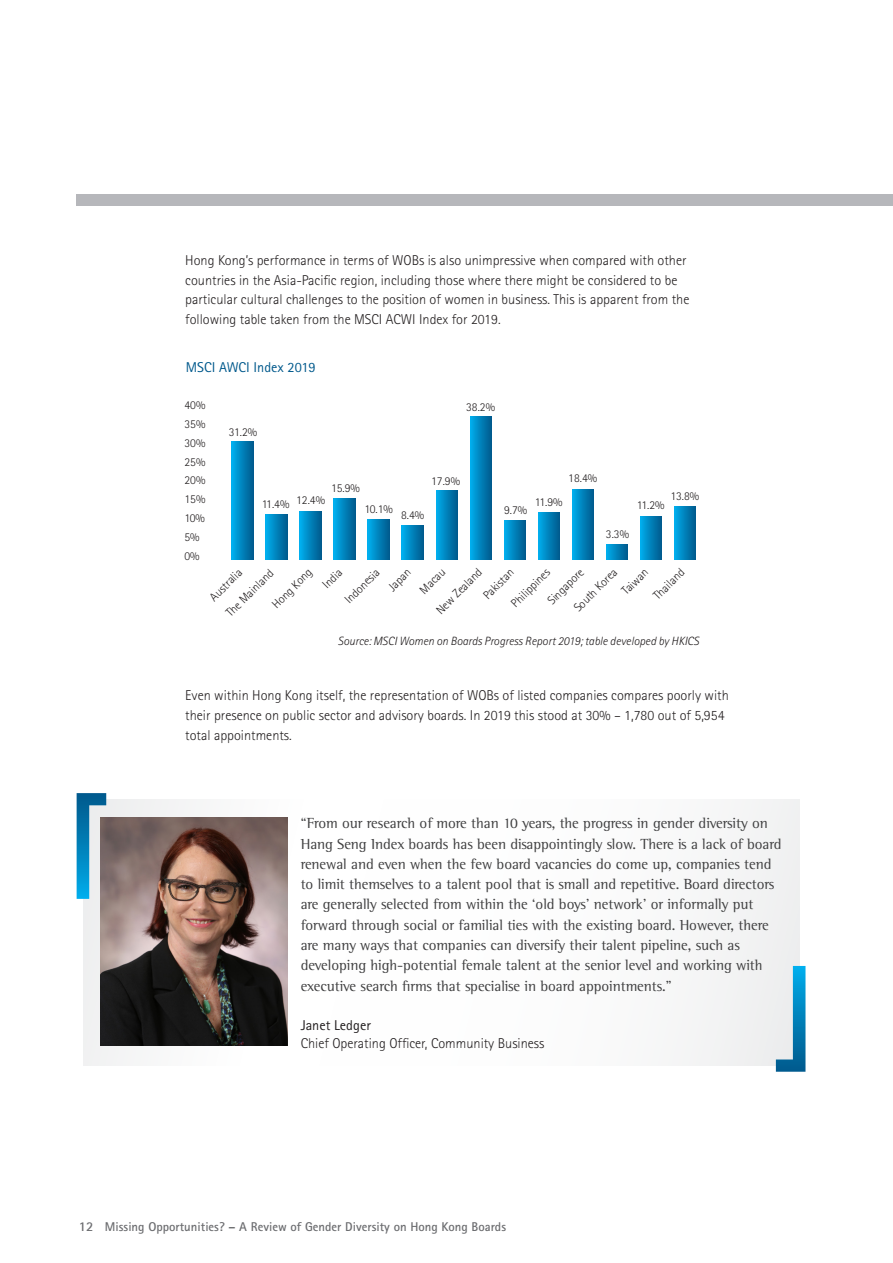
<style>
.page{position:relative;width:893px;height:1263px;background:#fff}
.page>*{position:absolute;margin:0;border:0;box-sizing:border-box;transform-origin:0 0}
.SC_Pullquote_text{font:15px/20.2px "Rotis Semi Serif";letter-spacing:-.005em;color:#3e3e3f}
.SC_Body_text{font:300 14.25px/19.8px "Rotis Sans Serif";color:#231f20}
.SC_Pullquote_Name_Ti{font:300 14.25px/18px "Rotis Sans Serif";color:#231f20}
.SC_Body_text-2{font:14.25px "Rotis Sans Serif";color:#00598c}
.t1{font:700 12.75px "Rotis Sans Serif";color:#6c6d70}
.SC_Body_text-3{font:300 12px "Rotis Sans Serif";color:#231f20}
.SC_Body_text-4{font:italic 300 12px "Rotis Sans Serif";color:#231f20}
.s1{font-weight:400}
.s2{font-size:13.5px}
</style>
<div class="page">
<div style="left:77px;top:194px;width:816px;height:11px;background:#b6b7bb"></div>
<svg style="left:232px;top:442px;width:21px;height:117px;background:#0083bc"></svg>
<svg style="left:266px;top:514px;width:21px;height:45px"></svg>
<svg style="left:300px;top:511px;width:21px;height:48px"></svg>
<svg style="left:334px;top:498px;width:21px;height:61px"></svg>
<svg style="left:368px;top:519px;width:21px;height:40px"></svg>
<svg style="left:402px;top:525px;width:21px;height:34px"></svg>
<svg style="left:436px;top:491px;width:21px;height:68px"></svg>
<svg style="left:504px;top:521px;width:21px;height:38px"></svg>
<svg style="left:538px;top:513px;width:21px;height:46px"></svg>
<svg style="left:606px;top:544px;width:21px;height:15px"></svg>
<svg style="left:640px;top:516px;width:21px;height:43px"></svg>
<svg style="left:674px;top:507px;width:21px;height:52px"></svg>
<svg style="left:572px;top:489px;width:21px;height:70px"></svg>
<svg style="left:470px;top:416px;width:21px;height:143px;background:#0084bd"></svg>
<img style="left:101px;top:817px;width:187px;height:228px">
<svg style="left:77px;top:793px;width:29px;height:106px;background:#66a1bc"></svg>
<svg style="left:776px;top:966px;width:29px;height:106px;background:#7ab7d2"></svg>
<p class="SC_Body_text" style="left:185px;top:250px;width:506px">Hong Kong’s performance in terms of WOBs is also unimpressive when compared with other countries in the Asia-Pacific region, including those where there might be considered to be particular cultural challenges to the position of women in business. This is apparent from the following table taken from the MSCI ACWI Index for 2019.</p>
<p class="SC_Body_text-2" style="left:186px;top:359px;width:131px">MSCI AWCI Index 2019</p>
<p class="SC_Body_text-3" style="left:185px;top:398px;width:22px">40%</p>
<p class="SC_Body_text-3" style="left:185px;top:417px;width:22px">35%</p>
<p class="SC_Body_text-3" style="left:185px;top:436px;width:22px">30%</p>
<p class="SC_Body_text-3" style="left:185px;top:455px;width:22px">25%</p>
<p class="SC_Body_text-3" style="left:185px;top:473px;width:22px">20%</p>
<p class="SC_Body_text-3" style="left:185px;top:492px;width:22px">15%</p>
<p class="SC_Body_text-3" style="left:185px;top:511px;width:22px">10%</p>
<p class="SC_Body_text-3" style="left:185px;top:530px;width:17px">5%</p>
<p class="SC_Body_text-3" style="left:185px;top:549px;width:17px">0%</p>
<p class="SC_Body_text-3" style="left:229px;top:425px;width:30px">31.2%</p>
<p class="SC_Body_text-3" style="left:466px;top:400px;width:30px">38.2%</p>
<p class="SC_Body_text-3" style="left:331px;top:481px;width:30px">15.9%</p>
<p class="SC_Body_text-3" style="left:262px;top:497px;width:29px">11.4%</p>
<p class="SC_Body_text-3" style="left:296px;top:493px;width:30px">12.4%</p>
<p class="SC_Body_text-3" style="left:364px;top:502px;width:30px">10.1%</p>
<p class="SC_Body_text-3" style="left:431px;top:474px;width:30px">17.9%</p>
<p class="SC_Body_text-3" style="left:401px;top:508px;width:25px">8.4%</p>
<p class="SC_Body_text-3" style="left:504px;top:503px;width:25px">9.7%</p>
<p class="SC_Body_text-3" style="left:568px;top:471px;width:30px">18.4%</p>
<p class="SC_Body_text-3" style="left:535px;top:495px;width:29px">11.9%</p>
<p class="SC_Body_text-3" style="left:606px;top:527px;width:25px">3.3%</p>
<p class="SC_Body_text-3" style="left:670px;top:489px;width:30px">13.8%</p>
<p class="SC_Body_text-3" style="left:637px;top:498px;width:29px">11.2%</p>
<p class="SC_Body_text-3" style="left:433px;top:607px;width:61px;rotate:-45deg">New Zealand</p>
<p class="SC_Body_text-3" style="left:480px;top:592px;width:39px;rotate:-45deg">Pakistan</p>
<p class="SC_Body_text-3" style="left:571px;top:605px;width:57px;rotate:-45deg">South Korea</p>
<p class="SC_Body_text-3" style="left:619px;top:588px;width:33px;rotate:-45deg">Taiwan</p>
<p class="SC_Body_text-3" style="left:651px;top:592px;width:40px;rotate:-45deg">Thailand</p>
<p class="SC_Body_text-3" style="left:223px;top:610px;width:63px;rotate:-45deg">The Mainland</p>
<p class="SC_Body_text-3" style="left:508px;top:600px;width:51px;rotate:-45deg">Philippines</p>
<p class="SC_Body_text-3" style="left:545px;top:598px;width:47px;rotate:-45deg">Singapore</p>
<p class="SC_Body_text-3" style="left:207px;top:594px;width:42px;rotate:-45deg">Australia</p>
<p class="SC_Body_text-3" style="left:269px;top:601px;width:52px;rotate:-45deg">Hong Kong</p>
<p class="SC_Body_text-3" style="left:320px;top:581px;width:24px;rotate:-45deg">India</p>
<p class="SC_Body_text-3" style="left:342px;top:596px;width:45px;rotate:-45deg">Indonesia</p>
<p class="SC_Body_text-3" style="left:385px;top:584px;width:28px;rotate:-45deg">Japan</p>
<p class="SC_Body_text-3" style="left:417px;top:587px;width:32px;rotate:-45deg">Macau</p>
<p class="SC_Body_text-4" style="left:338px;top:634px;width:363px">Source: MSCI Women on Boards Progress Report 2019; table developed by HKICS</p>
<p class="SC_Body_text" style="left:185px;top:686px;width:545px">Even within Hong Kong itself, the representation of WOBs of listed companies compares poorly with their presence on public sector and advisory boards. In 2019 this stood at 30% – 1,780 out of 5,954 total appointments.</p>
<p class="SC_Pullquote_text" style="left:301px;top:813px;width:482px">“From our research of more than 10 years, the progress in gender diversity on Hang Seng Index boards has been disappointingly slow. There is a lack of board renewal and even when the few board vacancies do come up, companies tend to limit themselves to a talent pool that is small and repetitive. Board directors are generally selected from within the ‘old boys’ network’ or informally put forward through social or familial ties with the existing board. However, there are many ways that companies can diversify their talent pipeline, such as developing high-potential female talent at the senior level and working with executive search firms that specialise in board appointments.”</p>
<p class="SC_Pullquote_Name_Ti" style="left:301px;top:1016px;width:245px"><span class="s1">Janet Ledger<br></span>Chief Operating Officer, Community Business</p>
<p class="t1" style="left:79px;top:1218px;width:429px"><span class="s2">12</span> Missing Opportunities? – A Review of Gender Diversity on Hong Kong Boards</p>
</div>
